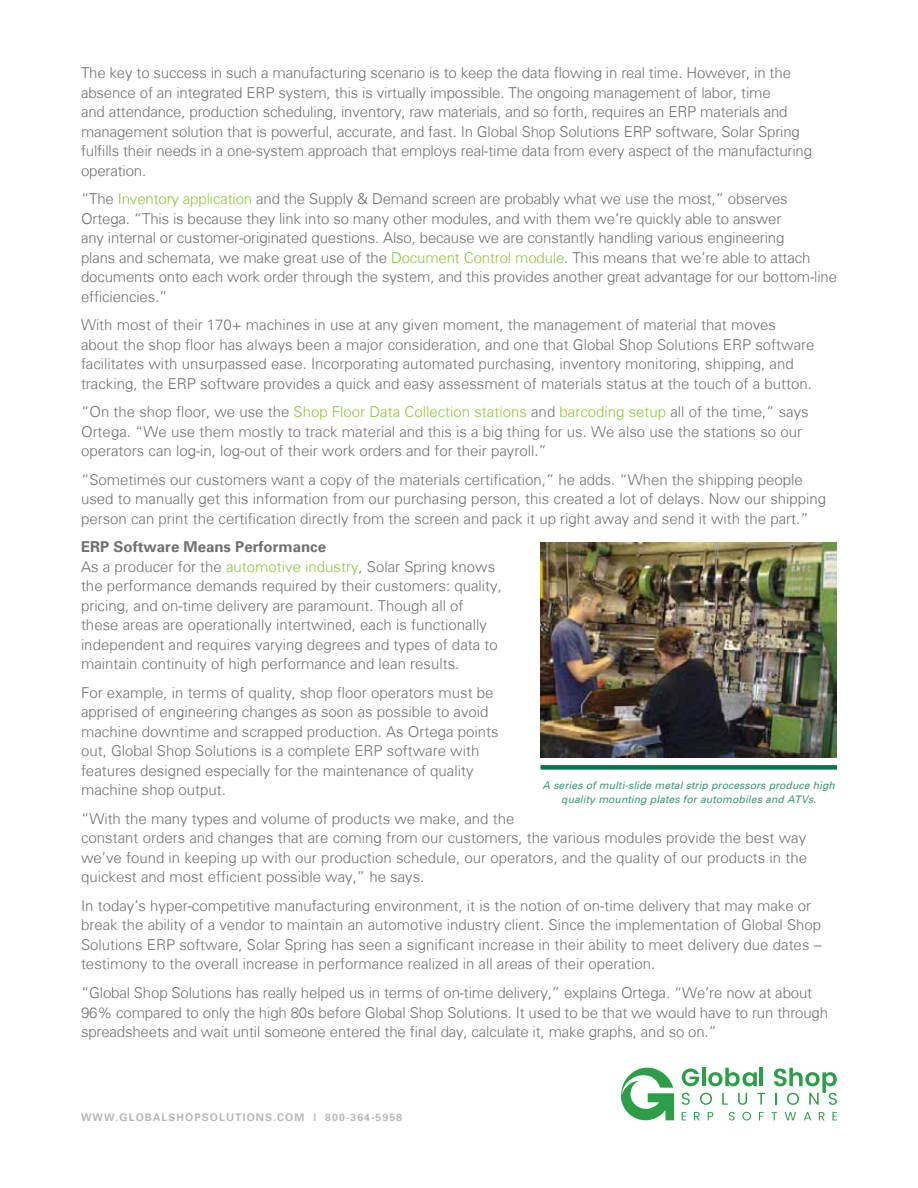
<style>
.page{position:relative;width:918px;height:1188px;background:#fff}
.page>*{position:absolute;margin:0;border:0;box-sizing:border-box;transform-origin:0 0}
.t1{font:300 15px/19.5px "Univers";color:#707073}
.t2{font:italic 10.5px/13.5px "Univers";color:#40987b;text-align:center}
.t3{font:700 10.5px "Univers";letter-spacing:.1em;color:#b7b8b9}
.s1{color:#8dc442}
.s2{font-weight:700}
</style>
<div class="page">
<div style="left:541px;top:765px;width:296px;height:5px;background:#00754f"></div>
<img style="left:541px;top:543px;width:296px;height:215px">
<svg style="left:621px;top:1068px;width:53px;height:52px"></svg>
<svg style="left:682px;top:1112px;width:4px;height:8px"></svg>
<svg style="left:694px;top:1112px;width:6px;height:8px"></svg>
<svg style="left:708px;top:1112px;width:5px;height:8px"></svg>
<svg style="left:729px;top:1112px;width:6px;height:8px"></svg>
<svg style="left:742px;top:1112px;width:9px;height:8px"></svg>
<svg style="left:759px;top:1112px;width:5px;height:8px"></svg>
<svg style="left:771px;top:1112px;width:6px;height:8px"></svg>
<svg style="left:785px;top:1112px;width:11px;height:8px"></svg>
<svg style="left:804px;top:1112px;width:7px;height:8px"></svg>
<svg style="left:819px;top:1112px;width:6px;height:8px"></svg>
<svg style="left:833px;top:1112px;width:4px;height:8px"></svg>
<svg style="left:682px;top:1093px;width:8px;height:12px"></svg>
<svg style="left:700px;top:1093px;width:12px;height:12px"></svg>
<svg style="left:722px;top:1093px;width:6px;height:12px"></svg>
<svg style="left:738px;top:1093px;width:9px;height:12px"></svg>
<svg style="left:757px;top:1093px;width:8px;height:12px"></svg>
<svg style="left:682px;top:1069px;width:17px;height:17px"></svg>
<hr style="left:702px;top:1068px;width:3px;height:18px;background:#2d9e48">
<svg style="left:708px;top:1068px;width:49px;height:18px"></svg>
<hr style="left:760px;top:1068px;width:3px;height:18px;background:#2d9e48">
<svg style="left:774px;top:1068px;width:63px;height:37px"></svg>
<p class="t1" style="left:81px;top:64px;width:733px">The key to success in such a manufacturing scenario is to keep the data flowing in real time. However, in the absence of an integrated ERP system, this is virtually impossible. The ongoing management of labor, time<br>and attendance, production scheduling, inventory, raw materials, and so forth, requires an ERP materials and management solution that is powerful, accurate, and fast. In Global Shop Solutions ERP software, Solar Spring fulfills their needs in a one-system approach that employs real-time data from every aspect of the manufacturing operation.</p>
<p class="t1" style="left:81px;top:190px;width:758px">“The <span class="s1">Inventory application</span> and the Supply &amp; Demand screen are probably what we use the most,” observes Ortega. “This is because they link into so many other modules, and with them we’re quickly able to answer<br>any internal or customer-originated questions. Also, because we are constantly handling various engineering<br>plans and schemata, we make great use of the <span class="s1">Document Control module</span>. This means that we’re able to attach documents onto each work order through the system, and this provides another great advantage for our bottom-line efficiencies.”</p>
<p class="t1" style="left:81px;top:316px;width:735px">With most of their 170+ machines in use at any given moment, the management of material that moves about the shop floor has always been a major consideration, and one that Global Shop Solutions ERP software facilitates with unsurpassed ease. Incorporating automated purchasing, inventory monitoring, shipping, and tracking, the ERP software provides a quick and easy assessment of materials status at the touch of a button.</p>
<p class="t1" style="left:81px;top:403px;width:729px">“On the shop floor, we use the <span class="s1">Shop Floor Data Collection stations</span> and <span class="s1">barcoding setup</span> all of the time,” says<br>Ortega. “We use them mostly to track material and this is a big thing for us. We also use the stations so our operators can log-in, log-out of their work orders and for their payroll.”</p>
<p class="t1" style="left:81px;top:471px;width:747px">“Sometimes our customers want a copy of the materials certification,” he adds. “When the shipping people used to manually get this information from our purchasing person, this created a lot of delays. Now our shipping person can print the certification directly from the screen and pack it up right away and send it with the part.”</p>
<p class="t1" style="left:81px;top:538px;width:422px"><span class="s2">ERP Software Means Performance<br></span>As a producer for the <span class="s1">automotive industry</span>, Solar Spring knows the performance demands required by their customers: quality, pricing, and on-time delivery are paramount. Though all of these areas are operationally intertwined, each is functionally independent and requires varying degrees and types of data to maintain continuity of high performance and lean results.</p>
<p class="t1" style="left:81px;top:684px;width:419px">For example, in terms of quality, shop floor operators must be apprised of engineering changes as soon as possible to avoid machine downtime and scrapped production. As Ortega points out, Global Shop Solutions is a complete ERP software with features designed especially for the maintenance of quality machine shop output.</p>
<p class="t1" style="left:81px;top:810px;width:728px">“With the many types and volume of products we make, and the<br>constant orders and changes that are coming from our customers, the various modules provide the best way we’ve found in keeping up with our production schedule, our operators, and the quality of our products in the quickest and most efficient possible way,” he says.</p>
<p class="t1" style="left:81px;top:897px;width:743px">In today’s hyper-competitive manufacturing environment, it is the notion of on-time delivery that may make or break the ability of a vendor to maintain an automotive industry client. Since the implementation of Global Shop Solutions ERP software, Solar Spring has seen a significant increase in their ability to meet delivery due dates -- testimony to the overall increase in performance realized in all areas of their operation.</p>
<p class="t1" style="left:81px;top:984px;width:749px">“Global Shop Solutions has really helped us in terms of on-time delivery,” explains Ortega. “We’re now at about<br>96% compared to only the high 80s before Global Shop Solutions. It used to be that we would have to run through spreadsheets and wait until someone entered the final day, calculate it, make graphs, and so on.”</p>
<p class="t2" style="left:543px;top:780px;width:294px">A series of multi-slide metal strip processors produce high quality mounting plates for automobiles and ATVs.</p>
<p class="t3" style="left:81px;top:1112px;width:323px">WWW.GLOBALSHOPSOLUTIONS.COM | 800-364-5958</p>
</div>
